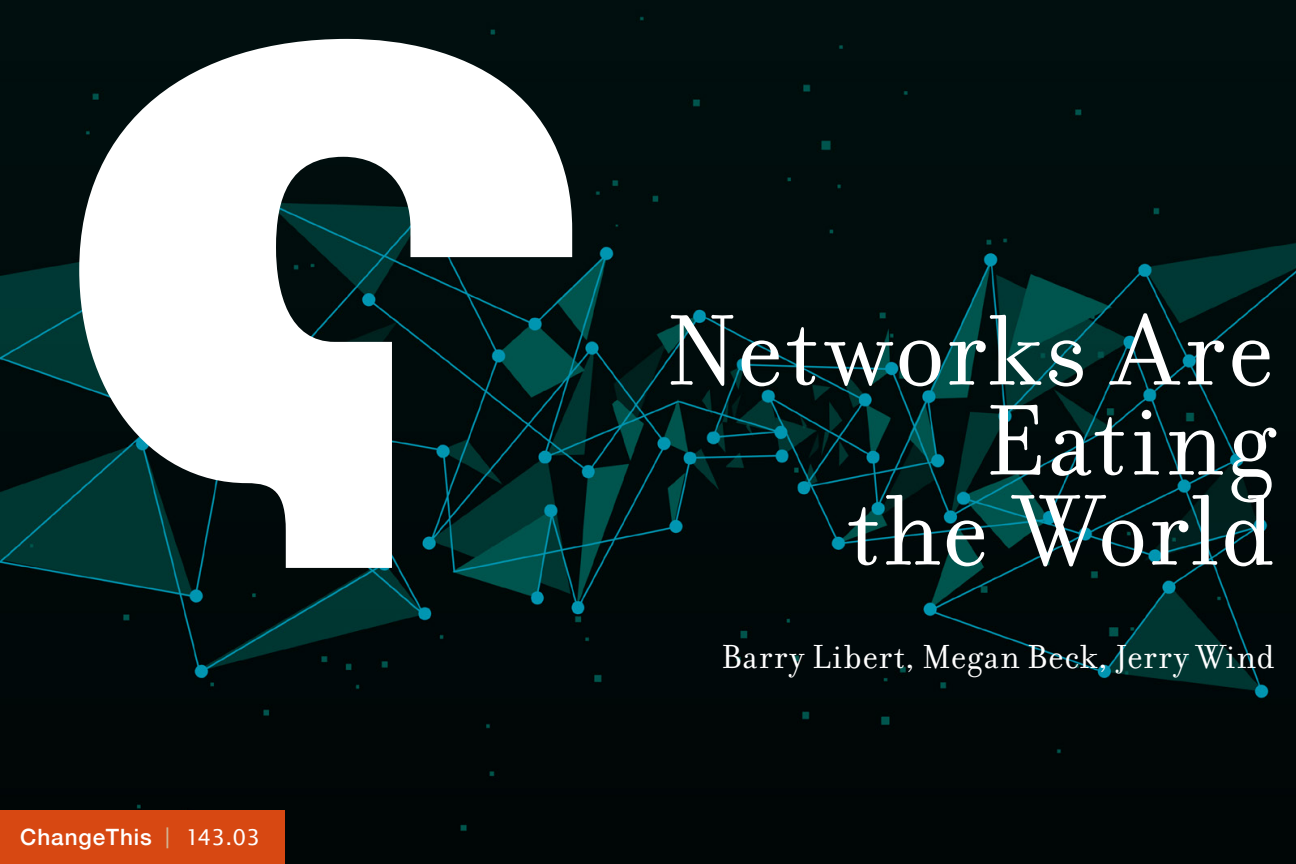
<style>
.page{position:relative;width:1296px;height:864px;background:#fff}
.page>*{position:absolute;margin:0;border:0;box-sizing:border-box;transform-origin:0 0}
.t1{font:108px/90px "Filosofia OT";letter-spacing:.02em;color:#fff;text-align:right}
.t2{font:36px "Filosofia OT";letter-spacing:.025em;color:#fff}
.t3{font:500 22.5px "Helvetica Neue";letter-spacing:.04em;color:#fff}
.s1{font-family:"Lucida Sans EFOP";font-weight:400;font-size:24.75px;color:#d2b696}
.s2{font-family:"Lucida Sans EFOP";font-weight:400;font-size:23.62px}
</style>
<div class="page">
<img style="left:0;top:0;width:1296px;height:864px">
<svg style="left:79px;top:39px;width:493px;height:529px"></svg>
<div style="left:0;top:810px;width:285px;height:54px;background:#d74812"></div>
<p class="t3" style="left:20px;top:819px;width:242px">ChangeThis <span class="s1">|</span> <span class="s2">143.03</span></p>
<h1 class="t1" style="left:666px;top:307px;width:610px">Networks Are<br>Eating<br>the World</h1>
<p class="t2" style="left:722px;top:637px;width:554px">Barry Libert, Megan Beck, Jerry Wind</p>
</div>
